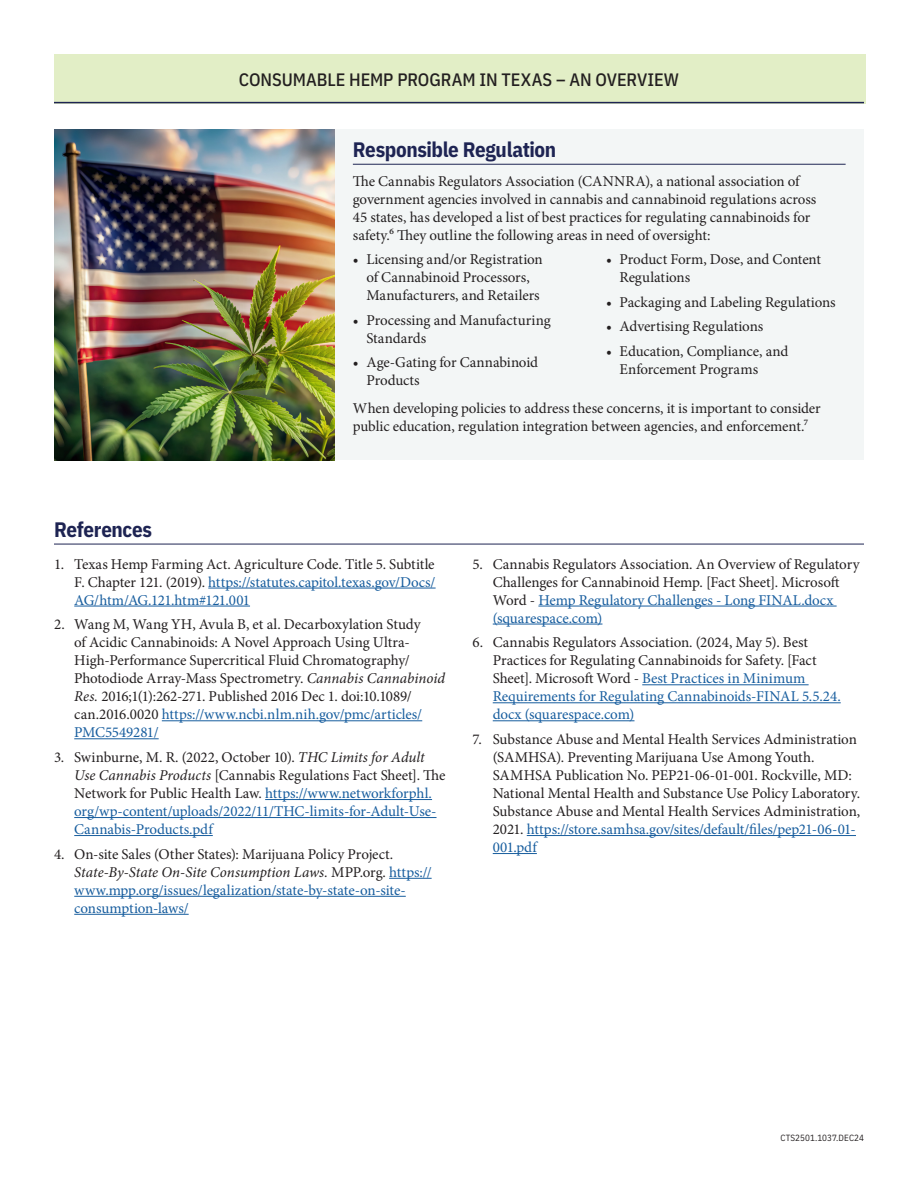
<style>
.page{position:relative;width:918px;height:1188px;background:#fff}
.page>*{position:absolute;margin:0;border:0;box-sizing:border-box;transform-origin:0 0}
.H2_Sans{font:700 21px "IBM Plex Sans Cond";letter-spacing:-.015em;color:#1e2453}
.t1{font:500 18px "IBM Plex Sans Cond";color:#231f20}
.P_body{font:15px/18px "Minion Pro";letter-spacing:-.005em;color:#231f20}
.t2{font:15px/18px "Minion Pro";letter-spacing:-.01em;color:#175d9e}
.t3{font:9px "IBM Plex Sans Cond";letter-spacing:.01em;color:#231f20}
.s1{color:#175d9e}
.s2{font-style:italic}
.s3{color:#231f20}
.s4{font-style:italic;color:#231f20}
</style>
<div class="page">
<div style="left:54px;top:54px;width:811px;height:49px;background:#e2eec6"></div>
<hr style="left:54px;top:102px;width:810px;height:1px;background:#1e2453">
<div style="left:54px;top:130px;width:810px;height:330px;background:#f3f6f6"></div>
<hr style="left:353px;top:164px;width:493px;height:1px;background:#1e2453">
<img style="left:54px;top:130px;width:280px;height:330px">
<hr style="left:54px;top:544px;width:810px;height:1px;background:#1e2453">
<hr style="left:538px;top:606px;width:299px;height:1px;background:#175d9e">
<hr style="left:493px;top:624px;width:109px;height:1px;background:#175d9e">
<hr style="left:642px;top:684px;width:167px;height:1px;background:#175d9e">
<hr style="left:493px;top:702px;width:348px;height:1px;background:#175d9e">
<hr style="left:493px;top:720px;width:142px;height:1px;background:#175d9e">
<hr style="left:527px;top:835px;width:329px;height:1px;background:#175d9e">
<hr style="left:493px;top:853px;width:44px;height:1px;background:#175d9e">
<hr style="left:208px;top:588px;width:228px;height:1px;background:#175d9e">
<hr style="left:74px;top:606px;width:176px;height:1px;background:#175d9e">
<hr style="left:162px;top:720px;width:260px;height:1px;background:#175d9e">
<hr style="left:74px;top:738px;width:85px;height:1px;background:#175d9e">
<hr style="left:265px;top:799px;width:167px;height:1px;background:#175d9e">
<hr style="left:74px;top:817px;width:363px;height:1px;background:#175d9e">
<hr style="left:74px;top:835px;width:139px;height:1px;background:#175d9e">
<hr style="left:389px;top:878px;width:43px;height:1px;background:#175d9e">
<hr style="left:74px;top:896px;width:332px;height:1px;background:#175d9e">
<hr style="left:74px;top:914px;width:115px;height:1px;background:#175d9e">
<p class="t1" style="left:239px;top:65px;width:442px">CONSUMABLE HEMP PROGRAM IN TEXAS – AN OVERVIEW</p>
<p class="H2_Sans" style="left:54px;top:513px;width:100px">References</p>
<p class="H2_Sans" style="left:353px;top:133px;width:205px">Responsible Regulation</p>
<p class="P_body" style="left:353px;top:172px;width:465px">The Cannabis Regulators Association (CANNRA), a national association of government agencies involved in cannabis and cannabinoid regulations across 45 states, has developed a list of best practices for regulating cannabinoids for safety.⁶ They outline the following areas in need of oversight:</p>
<p class="P_body" style="left:366px;top:250px;width:178px;text-indent:-14px">• Licensing and/or Registration of Cannabinoid Processors,<br>Manufacturers, and Retailers</p>
<p class="P_body" style="left:366px;top:311px;width:186px;text-indent:-14px">• Processing and Manufacturing<br>Standards</p>
<p class="P_body" style="left:366px;top:354px;width:173px;text-indent:-14px">• Age-Gating for Cannabinoid<br>Products</p>
<p class="P_body" style="left:620px;top:250px;width:203px;text-indent:-14px">• Product Form, Dose, and Content<br>Regulations</p>
<p class="P_body" style="left:606px;top:293px;width:231px">• Packaging and Labeling Regulations</p>
<p class="P_body" style="left:606px;top:318px;width:159px">• Advertising Regulations</p>
<p class="P_body" style="left:620px;top:342px;width:171px;text-indent:-14px">• Education, Compliance, and<br>Enforcement Programs</p>
<p class="P_body" style="left:353px;top:399px;width:469px">When developing policies to address these concerns, it is important to consider public education, regulation integration between agencies, and enforcement.⁷</p>
<p class="P_body" style="left:74px;top:555px;width:363px;text-align:justify;text-indent:-20px">1. Texas Hemp Farming Act. Agriculture Code. Title 5. Subtitle F. Chapter 121. (2019). <span class="s1">https://statutes.capitol.texas.gov/Docs/ AG/htm/AG.121.htm#121.001</span></p>
<p class="P_body" style="left:74px;top:616px;width:372px;text-indent:-20px">2. Wang M, Wang YH, Avula B, et al. Decarboxylation Study<br>of Acidic Cannabinoids: A Novel Approach Using Ultra-High-Performance Supercritical Fluid Chromatography/ Photodiode Array-Mass Spectrometry. <span class="s2">Cannabis Cannabinoid Res.</span> 2016;1(1):262-271. Published 2016 Dec 1. doi:10.1089/ can.2016.0020 <span class="s1">https://www.ncbi.nlm.nih.gov/pmc/articles/ PMC5549281/</span></p>
<p class="t2" style="left:74px;top:748px;width:373px;text-indent:-20px"><span class="s3">3. Swinburne, M. R. (2022, October 10).</span> <span class="s4">THC Limits for Adult Use Cannabis Products</span> <span class="s3">[Cannabis Regulations Fact Sheet]. The Network for Public Health Law.</span> https://www.networkforphl. org/wp-content/uploads/2022/11/THC-limits-for-Adult-Use-Cannabis-Products.pdf</p>
<p class="t2" style="left:74px;top:845px;width:359px;text-indent:-20px"><span class="s3">4. On-site Sales (Other States): Marijuana Policy Project.<br></span><span class="s4">State-By-State On-Site Consumption Laws.</span> <span class="s3">MPP.org.</span> https:// www.mpp.org/issues/legalization/state-by-state-on-site&shy;consumption-laws/</p>
<p class="P_body" style="left:493px;top:555px;width:368px;text-indent:-20px">5. Cannabis Regulators Association. An Overview of Regulatory Challenges for Cannabinoid Hemp. [Fact Sheet]. Microsoft Word - <span class="s1">Hemp Regulatory Challenges - Long FINAL.docx (squarespace.com)</span></p>
<p class="P_body" style="left:493px;top:634px;width:350px;text-indent:-20px">6. Cannabis Regulators Association. (2024, May 5). Best Practices for Regulating Cannabinoids for Safety. [Fact Sheet]. Microsoft Word - <span class="s1">Best Practices in Minimum Requirements for Regulating Cannabinoids-FINAL 5.5.24. docx (squarespace.com)</span></p>
<p class="P_body" style="left:493px;top:730px;width:369px;text-indent:-20px">7. Substance Abuse and Mental Health Services Administration (SAMHSA). Preventing Marijuana Use Among Youth.<br>SAMHSA Publication No. PEP21-06-01-001. Rockville, MD:<br>National Mental Health and Substance Use Policy Laboratory.<br>Substance Abuse and Mental Health Services Administration, 2021. <span class="s1">https://store.samhsa.gov/sites/default/files/pep21-06-01- 001.pdf</span></p>
<p class="t3" style="left:780px;top:1131px;width:85px">CTS2501.1037.DEC24</p>
</div>
